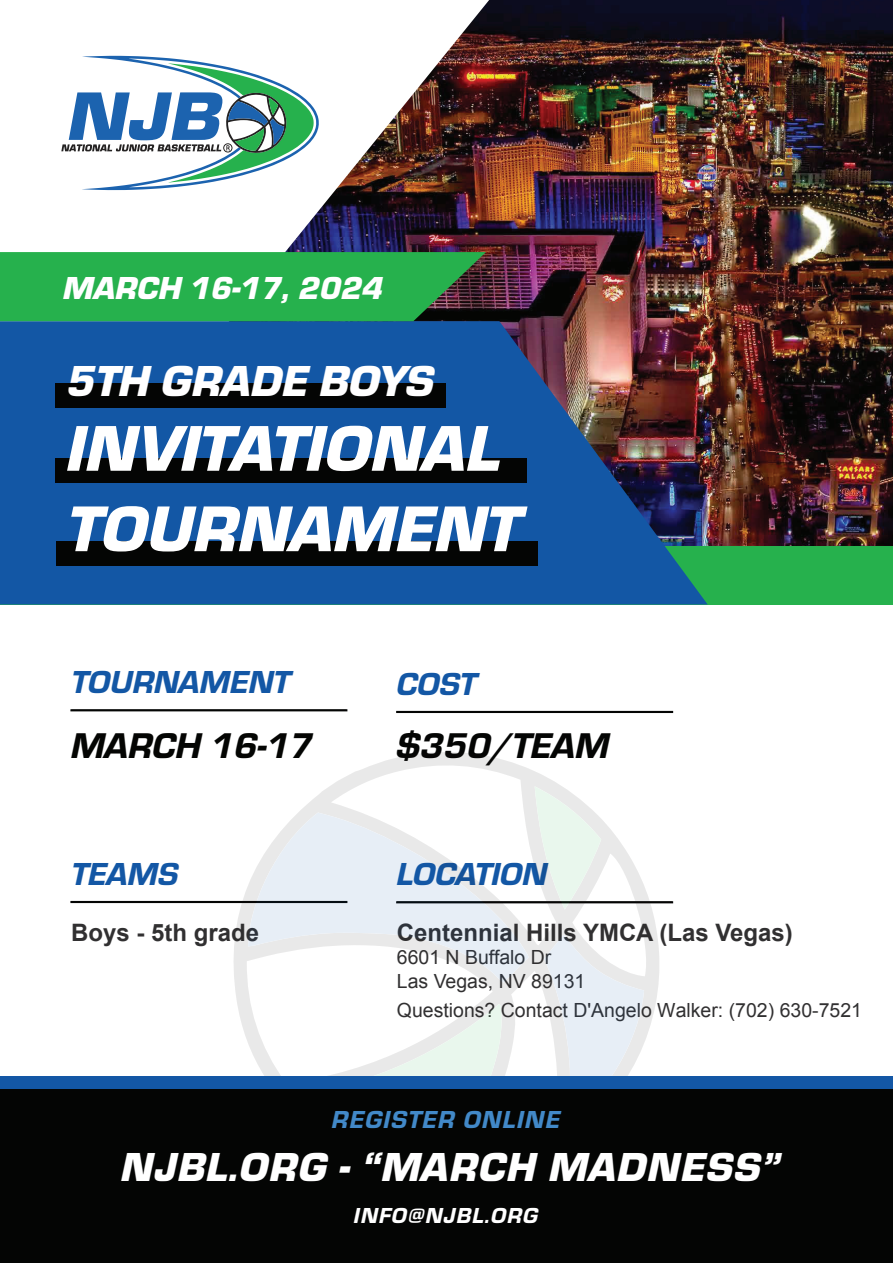
<style>
.page{position:relative;width:893px;height:1263px;background:#fff}
.page>*{position:absolute;margin:0;border:0;box-sizing:border-box;transform-origin:0 0}
.t1{font:italic 900 67.05px/80.4px "Eurostile";color:#fff}
.t2{font:italic 900 45px "Eurostile";color:#fff}
.t3{font:italic 900 42px "Eurostile";letter-spacing:.025em;color:#fff}
.t4{font:37.05px "Eurostile Hea Ita";color:#040503}
.t5{font:37.05px "Eurostile Hea Ita";color:#040504}
.t6{font:33px "Eurostile Hea Ita";color:#1357a5}
.t7{font:italic 900 33px "Eurostile";color:#fff}
.t8{font:33px "Eurostile Hea Ita";letter-spacing:-.02em;color:#1357a5}
.t9{font:25.5px "Eurostile Hea Ita";letter-spacing:.05em;color:#4289c8}
.t10{font:700 24px "Arial";color:#313031}
.t11{font:22.5px "Eurostile Hea Ita";letter-spacing:.05em;color:#fff}
.t12{font:19.5px/23.4px "Arial";color:#313031}
.t13{font:18px "Eurostile Hea Ita";letter-spacing:.05em;color:#fff}
</style>
<div class="page">
<img style="left:285px;top:0;width:608px;height:546px">
<div style="left:0;top:546px;width:893px;height:58px;background:#26b14d"></div>
<div style="left:70px;top:709px;width:277px;height:2px;border:2px solid #040504"></div>
<div style="left:70px;top:901px;width:277px;height:2px;border:2px solid #040504"></div>
<div style="left:396px;top:901px;width:277px;height:2px;border:2px solid #040504"></div>
<svg style="left:0;top:321px;width:708px;height:283px;background:#215394"></svg>
<svg style="left:0;top:252px;width:486px;height:69px;background:#27a64a"></svg>
<svg style="left:61px;top:56px;width:258px;height:134px"></svg>
<div style="left:56px;top:383px;width:390px;height:25px;background:#040504"></div>
<div style="left:56px;top:458px;width:471px;height:25px;background:#040504"></div>
<div style="left:56px;top:541px;width:481px;height:25px;background:#040504"></div>
<div style="left:396px;top:711px;width:277px;height:2px;border:2px solid #040504"></div>
<svg style="left:234px;top:752px;width:425px;height:324px"></svg>
<svg style="left:248px;top:812px;width:281px;height:171px;fill:#e9eef6"></svg>
<svg style="left:296px;top:1004px;width:206px;height:72px"></svg>
<svg style="left:544px;top:934px;width:100px;height:142px"></svg>
<svg style="left:535px;top:786px;width:66px;height:123px;background:#e8efea"></svg>
<div style="left:0;top:1083px;width:893px;height:180px;background:#040504"></div>
<div style="left:0;top:1076px;width:893px;height:13px;background:#1357a5"></div>
<h3 class="t7" style="left:63px;top:265px;width:322px">MARCH 16-17, 2024</h3>
<h2 class="t2" style="left:67px;top:348px;width:369px">5TH GRADE BOYS</h2>
<h1 class="t1" style="left:67px;top:404px;width:457px">INVITATIONAL<br>TOURNAMENT</h1>
<h3 class="t6" style="left:71px;top:659px;width:221px">TOURNAMENT</h3>
<h3 class="t4" style="left:71px;top:719px;width:244px">MARCH 16-17</h3>
<h3 class="t6" style="left:397px;top:660px;width:82px">COST</h3>
<h3 class="t5" style="left:397px;top:719px;width:214px">$350/TEAM</h3>
<h3 class="t6" style="left:71px;top:850px;width:109px">TEAMS</h3>
<p class="t10" style="left:71px;top:916px;width:189px">Boys - 5th grade</p>
<h3 class="t8" style="left:397px;top:851px;width:152px">LOCATION</h3>
<p class="t10" style="left:397px;top:917px;width:397px">Centennial Hills YMCA (Las Vegas)</p>
<p class="t12" style="left:397px;top:946px;width:190px">6601 N Buffalo Dr<br>Las Vegas, NV 89131</p>
<p class="t12" style="left:397px;top:999px;width:467px">Questions? Contact D'Angelo Walker: (702) 630-7521</p>
<h3 class="t9" style="left:332px;top:1102px;width:230px">REGISTER ONLINE</h3>
<p class="t13" style="left:365px;top:1141px;width:163px">REGISTER ONLINE</p>
<h3 class="t3" style="left:121px;top:1137px;width:660px">NJBL.ORG - “MARCH MADNESS”</h3>
<p class="t11" style="left:354px;top:1199px;width:186px">INFO@NJBL.ORG</p>
</div>
